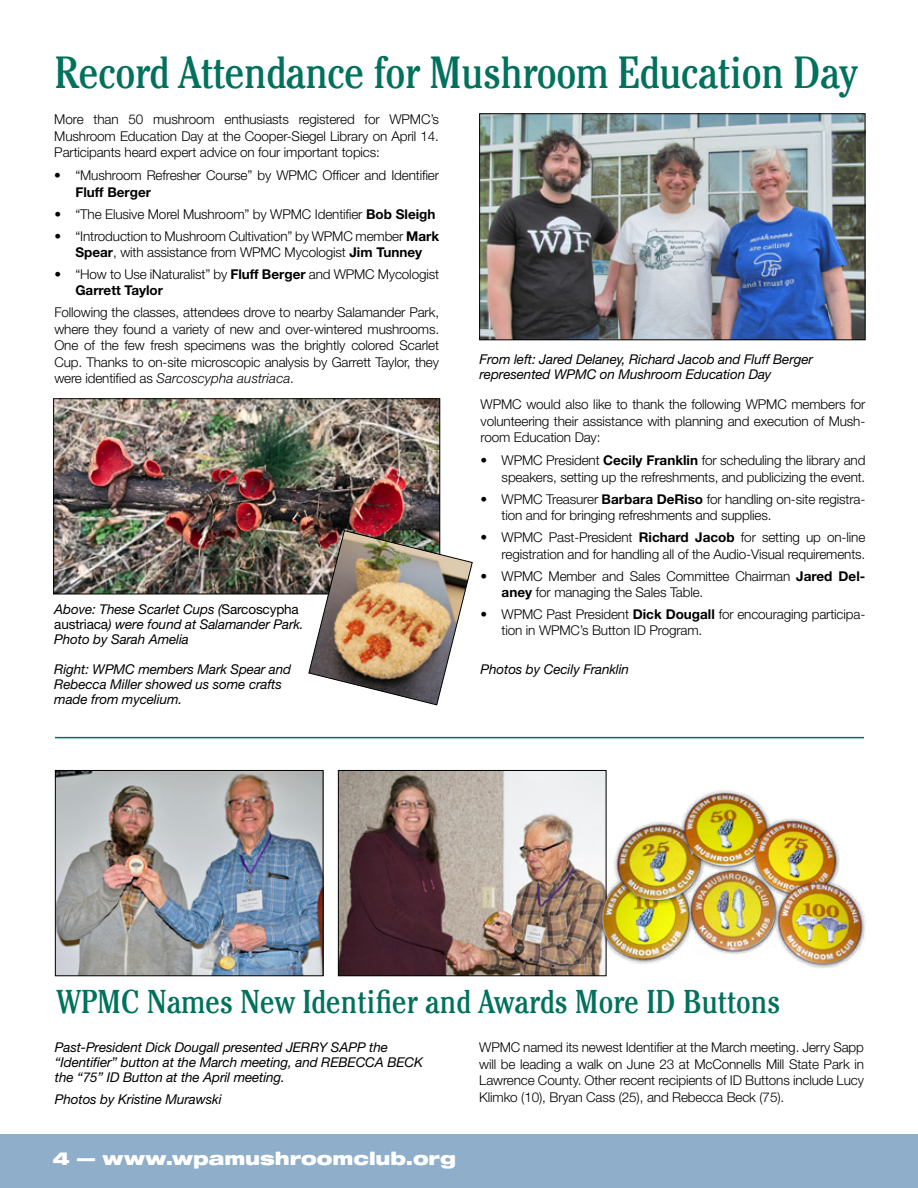
<style>
.page{position:relative;width:918px;height:1188px;background:#fff}
.page>*{position:absolute;margin:0;border:0;box-sizing:border-box;transform-origin:0 0}
.t1{font:condensed 45px "Cheltenham Std";letter-spacing:-.01em;color:#00715c}
.t2{font:condensed 33px "Cheltenham Std";color:#00715c}
.t3{font:900 expanded 18px "Helvetica Neue";color:#fff}
.t4{font:300 13.5px/16.5px "Helvetica Neue";letter-spacing:-.01em;color:#000;text-align:justify}
.t5{font:italic 13.5px/15px "Helvetica Neue";letter-spacing:-.01em;color:#000}
.t6{font:700 13.5px "Helvetica Neue";color:#000}
.s1{font-weight:700}
.s2{font-style:italic}
.s3{font-style:normal}
</style>
<div class="page">
<div style="left:0;top:1134px;width:918px;height:54px;background:#8eaec9"></div>
<img style="left:481px;top:115px;width:382px;height:223px">
<div style="left:479px;top:113px;width:386px;height:227px;border:1px solid #000"></div>
<img style="left:55px;top:400px;width:383px;height:192px">
<div style="left:53px;top:398px;width:387px;height:196px;border:1px solid #000"></div>
<img style="left:57px;top:772px;width:264px;height:202px">
<div style="left:55px;top:770px;width:268px;height:206px;border:1px solid #000"></div>
<img style="left:340px;top:772px;width:264px;height:202px">
<div style="left:338px;top:770px;width:268px;height:206px;border:1px solid #000"></div>
<img style="left:581px;top:777px;width:285px;height:200px">
<img style="left:308px;top:530px;width:165px;height:176px">
<hr style="left:55px;top:737px;width:809px;height:1px;background:#00715c">
<h1 class="t1" style="left:54px;top:45px;width:804px">Record Attendance for Mushroom Education Day</h1>
<p class="t4" style="left:54px;top:111px;width:386px">More than 50 mushroom enthusiasts registered for WPMC’s Mushroom Education Day at the Cooper-Siegel Library on April 14.<br>Participants heard expert advice on four important topics:</p>
<p class="t4" style="left:54px;top:167px;width:386px">• “Mushroom Refresher Course” by WPMC Officer and Identifier</p>
<p class="t6" style="left:75px;top:184px;width:77px">Fluff Berger</p>
<p class="t4" style="left:54px;top:205px;width:383px">• “The Elusive Morel Mushroom” by WPMC Identifier <span class="s1">Bob Sleigh</span></p>
<p class="t4" style="left:54px;top:227px;width:386px;text-align:center">• “Introduction to Mushroom Cultivation” by WPMC member <span class="s1">Mark<br>Spear</span>, with assistance from WPMC Mycologist <span class="s1">Jim Tunney</span></p>
<p class="t4" style="left:75px;top:266px;width:365px;text-indent:-21px">• “How to Use iNaturalist” by <span class="s1">Fluff Berger</span> and WPMC Mycologist<br><span class="s1">Garrett Taylor</span></p>
<p class="t4" style="left:54px;top:304px;width:386px">Following the classes, attendees drove to nearby Salamander Park, where they found a variety of new and over-wintered mushrooms.<br>One of the few fresh specimens was the brightly colored Scarlet Cup. Thanks to on-site microscopic analysis by Garrett Taylor, they were identified as <span class="s2">Sarcoscypha austriaca</span>.</p>
<p class="t5" style="left:54px;top:602px;width:251px">Above: These Scarlet Cups (<span class="s3">Sarcoscypha austriaca</span>) were found at Salamander Park.<br>Photo by Sarah Amelia</p>
<p class="t5" style="left:54px;top:662px;width:238px">Right: WPMC members Mark Spear and<br>Rebecca Miller showed us some crafts made from mycelium.</p>
<p class="t5" style="left:480px;top:351px;width:335px">From left: Jared Delaney, Richard Jacob and Fluff Berger represented WPMC on Mushroom Education Day</p>
<p class="t4" style="left:481px;top:396px;width:386px">WPMC would also like to thank the following WPMC members for volunteering their assistance with planning and execution of Mush&shy;room Education Day:</p>
<p class="t4" style="left:481px;top:452px;width:386px;text-align:right">• WPMC President <span class="s1">Cecily Franklin</span> for scheduling the library and speakers, setting up the refreshments, and publicizing the event.</p>
<p class="t4" style="left:502px;top:490px;width:365px;text-indent:-21px">• WPMC Treasurer <span class="s1">Barbara DeRiso</span> for handling on-site registra&shy;tion and for bringing refreshments and supplies.</p>
<p class="t4" style="left:481px;top:529px;width:386px;text-align:right">• WPMC Past-President <span class="s1">Richard Jacob</span> for setting up on-line registration and for handling all of the Audio-Visual requirements.</p>
<p class="t4" style="left:502px;top:567px;width:365px;text-indent:-21px">• WPMC Member and Sales Committee Chairman <span class="s1">Jared Del&shy;aney</span> for managing the Sales Table.</p>
<p class="t4" style="left:502px;top:606px;width:365px;text-indent:-21px">• WPMC Past President <span class="s1">Dick Dougall</span> for encouraging participa&shy;tion in WPMC’s Button ID Program.</p>
<p class="t5" style="left:481px;top:661px;width:150px">Photos by Cecily Franklin</p>
<h2 class="t2" style="left:57px;top:982px;width:725px">WPMC Names New Identifier and Awards More ID Buttons</h2>
<p class="t4" style="left:479px;top:1039px;width:386px">WPMC named its newest Identifier at the March meeting. Jerry Sapp will be leading a walk on June 23 at McConnells Mill State Park in Lawrence County. Other recent recipients of ID Buttons include Lucy Klimko (10), Bryan Cass (25), and Rebecca Beck (75).</p>
<p class="t5" style="left:55px;top:1040px;width:257px">Past-President Dick Dougall presented Jerry</p>
<p class="t5" style="left:331px;top:1040px;width:19px">Sapp</p>
<p class="t5" style="left:369px;top:1040px;width:20px">the</p>
<p class="t5" style="left:55px;top:1055px;width:311px">“Identifier” button at the March meeting, and Rebecca</p>
<p class="t5" style="left:387px;top:1055px;width:37px">Beck</p>
<p class="t5" style="left:55px;top:1066px;width:232px;line-height:21.8px">the “75” ID Button at the April meeting.<br>Photos by Kristine Murawski</p>
<h3 class="t3" style="left:52px;top:1147px;width:405px">4 — www.wpamushroomclub.org</h3>
</div>
